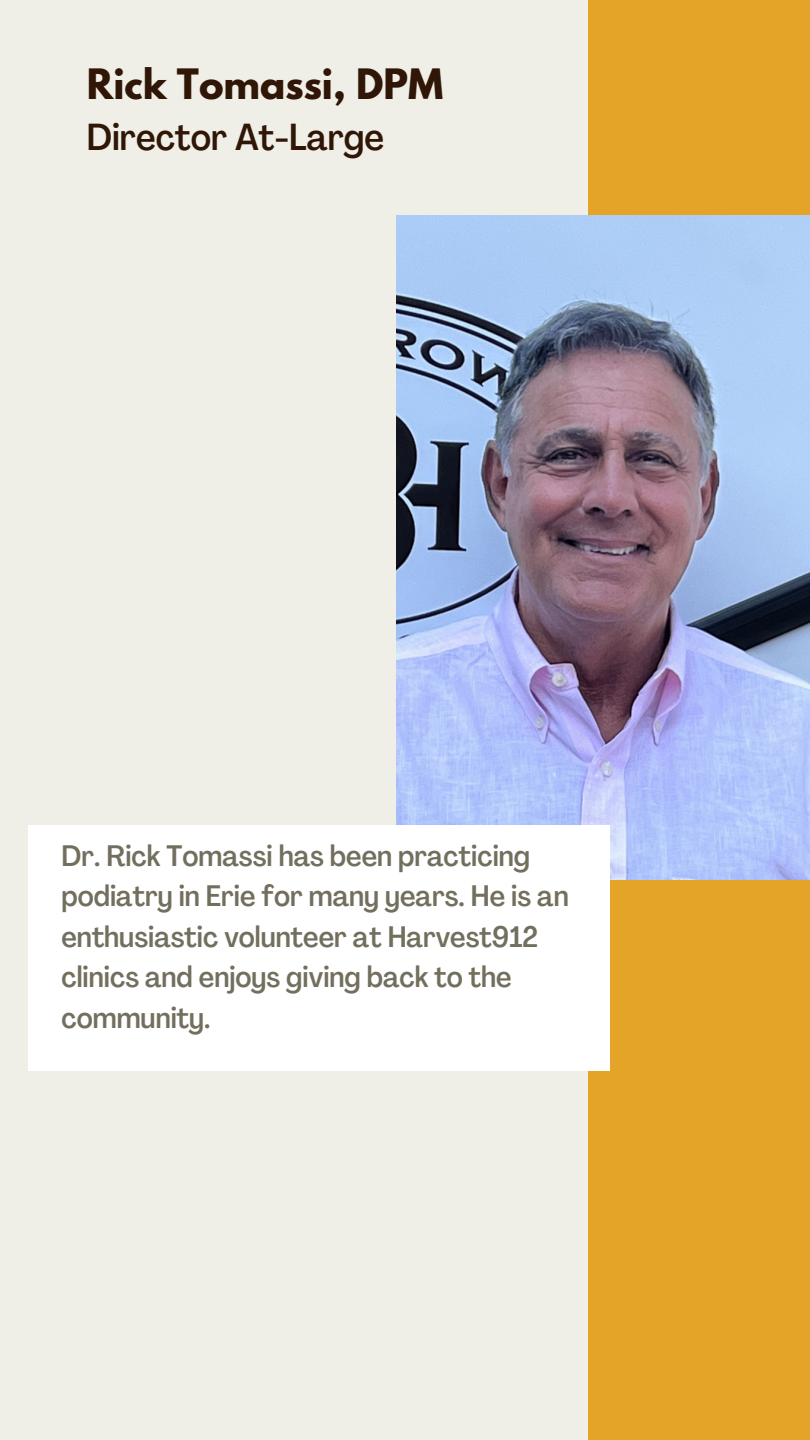
<style>
.page{position:relative;width:810px;height:1440px;background:#f0efe7}
.page>*{position:absolute;margin:0;border:0;box-sizing:border-box;transform-origin:0 0}
.t1{font:500 condensed 37.1px "Agrandir";color:#301606}
.t2{font:700 37.1px "League Spartan";color:#301606}
.t3{font:500 condensed 29.2px/40.5px "Agrandir";color:#736f5e}
</style>
<div class="page">
<div style="left:588px;top:0;width:222px;height:1440px;background:#e3a427"></div>
<img style="left:396px;top:216px;width:414px;height:663px">
<div style="left:28px;top:826px;width:582px;height:244px;background:#fff"></div>
<p class="t2" style="left:87px;top:66px;width:358px">Rick Tomassi, DPM</p>
<p class="t1" style="left:87px;top:122px;width:299px">Director At-Large</p>
<p class="t3" style="left:61px;top:838px;width:509px">Dr. Rick Tomassi has been practicing podiatry in Erie for many years. He is an enthusiastic volunteer at Harvest912 clinics and enjoys giving back to the community.</p>
</div>
